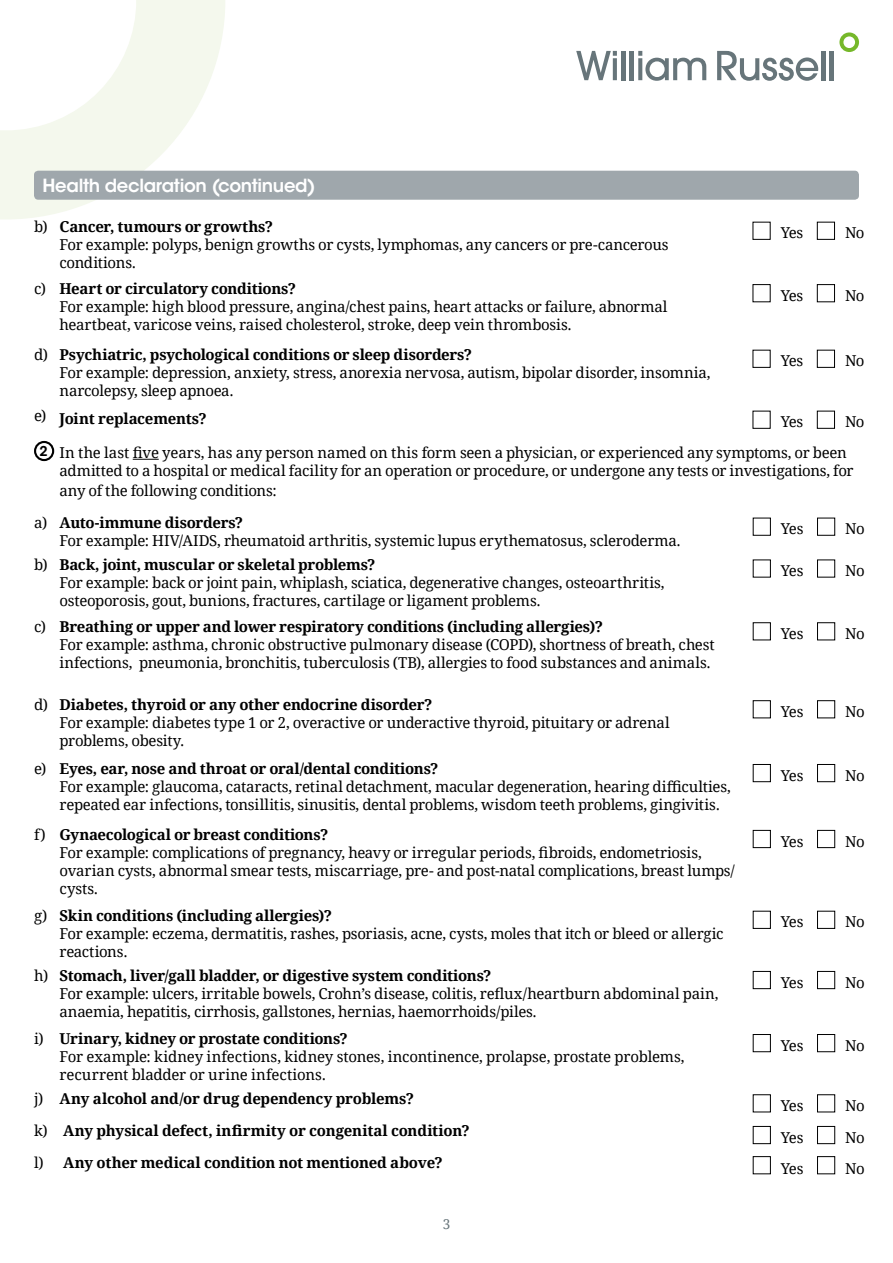
<style>
.page{position:relative;width:893px;height:1263px;background:#fff}
.page>*{position:absolute;margin:0;border:0;box-sizing:border-box;transform-origin:0 0}
.t1{font:600 18px "ITC Avant Garde Std";letter-spacing:-.02em;color:#fff}
.t2{font:15px/18px "Droid Serif";letter-spacing:-.02em;color:#000}
.t3{font:700 15px "Droid Serif";letter-spacing:-.015em;color:#000}
.t4{font:13.5px "Droid Serif";color:#67757a}
.s1{font-weight:700}
.s2{font-family:"ITC Avant Garde Std";font-weight:600;font-size:13.5px}
.s3{font-weight:400}
</style>
<div class="page">
<svg style="left:0;top:0;width:251px;height:219px"></svg>
<svg style="left:576px;top:51px;width:41px;height:29px"></svg>
<hr style="left:613px;top:58px;width:4px;height:22px;background:#67757a">
<hr style="left:621px;top:51px;width:4px;height:29px;background:#67757a">
<hr style="left:630px;top:51px;width:4px;height:29px;background:#67757a">
<svg style="left:638px;top:51px;width:68px;height:30px"></svg>
<svg style="left:717px;top:51px;width:101px;height:30px"></svg>
<hr style="left:821px;top:51px;width:4px;height:29px;background:#67757a">
<hr style="left:830px;top:51px;width:4px;height:29px;background:#67757a">
<svg style="left:839px;top:32px;width:20px;height:20px"></svg>
<svg style="left:133px;top:459px;width:26px;height:1px"></svg>
<div style="left:34px;top:171px;width:825px;height:29px;background:#9fa7ac;border-radius:4px"></div>
<div style="left:817px;top:222px;width:18px;height:18px;border:1px solid #000"></div>
<div style="left:817px;top:284px;width:18px;height:18px;border:1px solid #000"></div>
<div style="left:817px;top:350px;width:18px;height:18px;border:1px solid #000"></div>
<div style="left:817px;top:411px;width:18px;height:18px;border:1px solid #000"></div>
<div style="left:34px;top:441px;width:20px;height:20px;border:2px solid #000;border-radius:50%"></div>
<div style="left:753px;top:518px;width:18px;height:18px;border:1px solid #000"></div>
<div style="left:817px;top:518px;width:18px;height:18px;border:1px solid #000"></div>
<div style="left:753px;top:622px;width:18px;height:18px;border:1px solid #000"></div>
<div style="left:817px;top:622px;width:18px;height:18px;border:1px solid #000"></div>
<div style="left:753px;top:700px;width:18px;height:18px;border:1px solid #000"></div>
<div style="left:817px;top:700px;width:18px;height:18px;border:1px solid #000"></div>
<div style="left:753px;top:764px;width:18px;height:18px;border:1px solid #000"></div>
<div style="left:817px;top:764px;width:18px;height:18px;border:1px solid #000"></div>
<div style="left:753px;top:830px;width:18px;height:18px;border:1px solid #000"></div>
<div style="left:817px;top:830px;width:18px;height:18px;border:1px solid #000"></div>
<div style="left:753px;top:911px;width:18px;height:18px;border:1px solid #000"></div>
<div style="left:817px;top:911px;width:18px;height:18px;border:1px solid #000"></div>
<div style="left:753px;top:971px;width:18px;height:18px;border:1px solid #000"></div>
<div style="left:817px;top:971px;width:18px;height:18px;border:1px solid #000"></div>
<div style="left:753px;top:1034px;width:18px;height:18px;border:1px solid #000"></div>
<div style="left:817px;top:1034px;width:18px;height:18px;border:1px solid #000"></div>
<div style="left:753px;top:1094px;width:18px;height:18px;border:1px solid #000"></div>
<div style="left:817px;top:1094px;width:18px;height:18px;border:1px solid #000"></div>
<div style="left:753px;top:1126px;width:18px;height:18px;border:1px solid #000"></div>
<div style="left:817px;top:1126px;width:18px;height:18px;border:1px solid #000"></div>
<div style="left:753px;top:1156px;width:18px;height:18px;border:1px solid #000"></div>
<div style="left:817px;top:1156px;width:18px;height:18px;border:1px solid #000"></div>
<p class="t1" style="left:43px;top:174px;width:274px">Health declaration (continued)</p>
<p class="t2" style="left:60px;top:217px;width:611px;text-indent:-26px">b) <span class="s1">Cancer, tumours or growths?<br></span>For example: polyps, benign growths or cysts, lymphomas, any cancers or pre-cancerous conditions.</p>
<p class="t2" style="left:781px;top:223px;width:24px">Yes</p>
<p class="t2" style="left:845px;top:223px;width:21px">No</p>
<p class="t2" style="left:60px;top:279px;width:610px;text-indent:-26px">c) <span class="s1">Heart or circulatory conditions?<br></span>For example: high blood pressure, angina/chest pains, heart attacks or failure, abnormal heartbeat, varicose veins, raised cholesterol, stroke, deep vein thrombosis.</p>
<p class="t2" style="left:781px;top:286px;width:24px">Yes</p>
<p class="t2" style="left:845px;top:286px;width:21px">No</p>
<p class="t2" style="left:60px;top:345px;width:653px;text-indent:-26px">d) <span class="s1">Psychiatric, psychological conditions or sleep disorders?<br></span>For example: depression, anxiety, stress, anorexia nervosa, autism, bipolar disorder, insomnia, narcolepsy, sleep apnoea.</p>
<p class="t2" style="left:781px;top:351px;width:24px">Yes</p>
<p class="t2" style="left:845px;top:351px;width:21px">No</p>
<p class="t3" style="left:34px;top:408px;width:174px"><sup>e)</sup> Joint replacements?</p>
<p class="t2" style="left:781px;top:412px;width:24px">Yes</p>
<p class="t2" style="left:40px;top:406px;width:826px;line-height:30.9px;text-indent:805px">No<br><span class="s2">2</span> In the last five years, has any person named on this form seen a physician, or experienced any symptoms, or been</p>
<p class="t2" style="left:60px;top:461px;width:796px;line-height:19.5px">admitted to a hospital or medical facility for an operation or procedure, or undergone any tests or investigations, for any of the following conditions:</p>
<p class="t2" style="left:60px;top:513px;width:623px;text-indent:-26px">a) <span class="s1">Auto-immune disorders?<br></span>For example: HIV/AIDS, rheumatoid arthritis, systemic lupus erythematosus, scleroderma.</p>
<p class="t2" style="left:781px;top:519px;width:24px">Yes</p>
<p class="t2" style="left:845px;top:519px;width:21px">No</p>
<p class="t2" style="left:60px;top:555px;width:606px;text-indent:-26px">b) <span class="s1">Back, joint, muscular or skeletal problems?<br></span>For example: back or joint pain, whiplash, sciatica, degenerative changes, osteoarthritis, osteoporosis, gout, bunions, fractures, cartilage or ligament problems.</p>
<p class="t2" style="left:781px;top:561px;width:24px">Yes</p>
<p class="t2" style="left:845px;top:561px;width:21px">No</p>
<p class="t2" style="left:60px;top:617px;width:657px;text-indent:-26px">c) <span class="s1">Breathing or upper and lower respiratory conditions (including allergies)?<br></span>For example: asthma, chronic obstructive pulmonary disease (COPD), shortness of breath, chest infections, pneumonia, bronchitis, tuberculosis (TB), allergies to food substances and animals.</p>
<p class="t2" style="left:781px;top:624px;width:24px">Yes</p>
<p class="t2" style="left:845px;top:624px;width:21px">No</p>
<p class="t2" style="left:60px;top:695px;width:612px;text-indent:-26px">d) <span class="s1">Diabetes, thyroid or any other endocrine disorder?<br></span>For example: diabetes type 1 or 2, overactive or underactive thyroid, pituitary or adrenal problems, obesity.</p>
<p class="t2" style="left:781px;top:702px;width:24px">Yes</p>
<p class="t2" style="left:845px;top:702px;width:21px">No</p>
<p class="t2" style="left:60px;top:759px;width:673px;text-indent:-26px">e) <span class="s1">Eyes, ear, nose and throat or oral/dental conditions?<br></span>For example: glaucoma, cataracts, retinal detachment, macular degeneration, hearing difficulties, repeated ear infections, tonsillitis, sinusitis, dental problems, wisdom teeth problems, gingivitis.</p>
<p class="t2" style="left:781px;top:766px;width:24px">Yes</p>
<p class="t2" style="left:845px;top:766px;width:21px">No</p>
<p class="t2" style="left:60px;top:825px;width:677px;text-indent:-26px">f) <span class="s1">Gynaecological or breast conditions?<br></span>For example: complications of pregnancy, heavy or irregular periods, fibroids, endometriosis, ovarian cysts, abnormal smear tests, miscarriage, pre- and post-natal complications, breast lumps/ cysts.</p>
<p class="t2" style="left:781px;top:832px;width:24px">Yes</p>
<p class="t2" style="left:845px;top:832px;width:21px">No</p>
<p class="t2" style="left:60px;top:906px;width:665px;text-indent:-26px">g) <span class="s1">Skin conditions (including allergies)?<br></span>For example: eczema, dermatitis, rashes, psoriasis, acne, cysts, moles that itch or bleed or allergic reactions.</p>
<p class="t2" style="left:781px;top:912px;width:24px">Yes</p>
<p class="t2" style="left:845px;top:912px;width:21px">No</p>
<p class="t2" style="left:60px;top:966px;width:660px;text-indent:-26px">h) <span class="s1">Stomach, liver/gall bladder, or digestive system conditions?<br></span>For example: ulcers, irritable bowels, Crohn’s disease, colitis, reflux/heartburn abdominal pain, anaemia, hepatitis, cirrhosis, gallstones, hernias, haemorrhoids/piles.</p>
<p class="t2" style="left:781px;top:973px;width:24px">Yes</p>
<p class="t2" style="left:845px;top:973px;width:21px">No</p>
<p class="t2" style="left:60px;top:1029px;width:627px;text-indent:-26px">i) <span class="s1">Urinary, kidney or prostate conditions?<br></span>For example: kidney infections, kidney stones, incontinence, prolapse, prostate problems, recurrent bladder or urine infections.</p>
<p class="t2" style="left:781px;top:1036px;width:24px">Yes</p>
<p class="t2" style="left:845px;top:1036px;width:21px">No</p>
<p class="t3" style="left:34px;top:1088px;width:382px"><span class="s3">j)</span> Any alcohol and/or drug dependency problems?</p>
<p class="t2" style="left:781px;top:1096px;width:24px">Yes</p>
<p class="t2" style="left:845px;top:1096px;width:21px">No</p>
<p class="t3" style="left:34px;top:1120px;width:437px"><span class="s3">k)</span> Any physical defect, infirmity or congenital condition?</p>
<p class="t2" style="left:781px;top:1128px;width:24px">Yes</p>
<p class="t2" style="left:845px;top:1128px;width:21px">No</p>
<p class="t3" style="left:34px;top:1152px;width:410px"><span class="s3">l)</span> Any other medical condition not mentioned above?</p>
<p class="t2" style="left:781px;top:1159px;width:24px">Yes</p>
<p class="t2" style="left:845px;top:1159px;width:21px">No</p>
<p class="t4" style="left:443px;top:1215px;width:9px">3</p>
</div>
